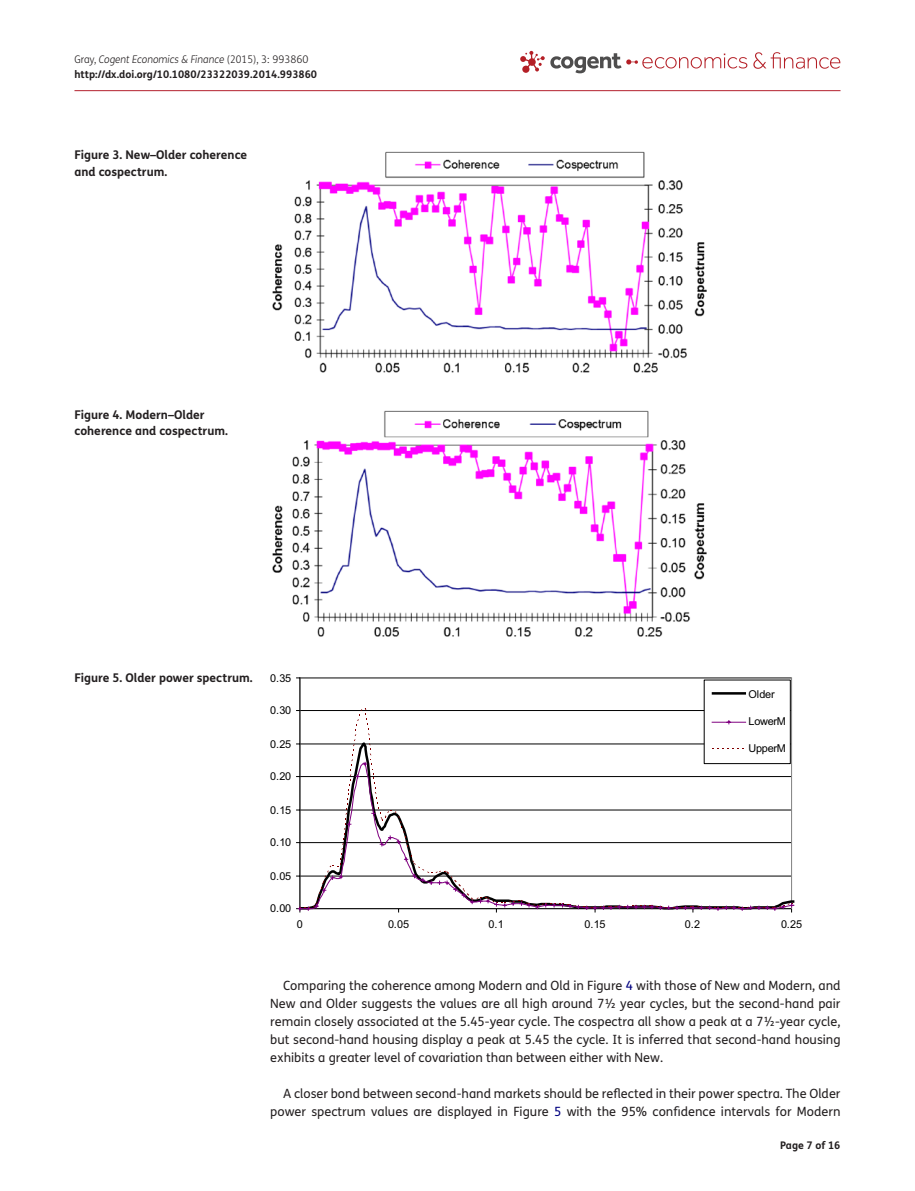
<style>
.page{position:relative;width:915px;height:1191px;background:#fff}
.page>*{position:absolute;margin:0;border:0;box-sizing:border-box;transform-origin:0 0}
.t1{font:12.75px/18px "FS Me Pro";color:#231f20;text-align:justify}
.t2{font:700 12px/16.5px "FS Me Pro";color:#231f20}
.t3{font:10.8px "Arial";letter-spacing:-.02em;color:#000}
.t4{font:700 10.5px/15px "FS Me Pro";color:#231f20}
.s1{font-weight:300}
.s2{font-weight:300;font-style:italic}
.s3{color:#000080}
</style>
<div class="page">
<svg style="left:520px;top:51px;width:24px;height:22px"></svg>
<svg style="left:753px;top:52px;width:87px;height:17px"></svg>
<svg style="left:550px;top:53px;width:197px;height:20px"></svg>
<hr style="left:74px;top:90px;width:766px;height:1px;background:#b3202d">
<img style="left:272px;top:151px;width:435px;height:222px">
<img style="left:272px;top:410px;width:435px;height:227px">
<hr style="left:300px;top:677px;width:490px;height:1px;background:#808080">
<hr style="left:790px;top:678px;width:1px;height:229px;background:#808080">
<hr style="left:299px;top:678px;width:1px;height:229px;background:#000">
<hr style="left:711px;top:692px;width:34px;height:2px;background:#000">
<svg style="left:296px;top:707px;width:497px;height:205px"></svg>
<p class="t4" style="left:74px;top:51px;width:244px"><span class="s1">Gray,</span> <span class="s2">Cogent Economics &amp; Finance</span> <span class="s1">(2015), 3: 993860 </span>http://dx.doi.org/10.1080/23322039.2014.993860</p>
<p class="t2" style="left:74px;top:146px;width:174px">Figure 3. New–Older coherence and cospectrum.</p>
<p class="t2" style="left:74px;top:406px;width:155px">Figure 4. Modern–Older coherence and cospectrum.</p>
<p class="t2" style="left:74px;top:669px;width:180px">Figure 5. Older power spectrum.</p>
<p class="t3" style="left:270px;top:670px;width:23px">0.35</p>
<p class="t3" style="left:270px;top:703px;width:23px">0.30</p>
<p class="t3" style="left:270px;top:736px;width:23px">0.25</p>
<p class="t3" style="left:270px;top:769px;width:23px">0.20</p>
<p class="t3" style="left:270px;top:802px;width:23px">0.15</p>
<p class="t3" style="left:270px;top:835px;width:23px">0.10</p>
<p class="t3" style="left:270px;top:868px;width:23px">0.05</p>
<p class="t3" style="left:270px;top:901px;width:23px">0.00</p>
<p class="t3" style="left:748px;top:686px;width:28px">Older</p>
<p class="t3" style="left:748px;top:714px;width:39px">LowerM</p>
<p class="t3" style="left:748px;top:740px;width:39px">UpperM</p>
<p class="t3" style="left:297px;top:917px;width:8px">0</p>
<p class="t3" style="left:388px;top:917px;width:23px">0.05</p>
<p class="t3" style="left:488px;top:917px;width:17px">0.1</p>
<p class="t3" style="left:584px;top:917px;width:23px">0.15</p>
<p class="t3" style="left:684px;top:917px;width:17px">0.2</p>
<p class="t3" style="left:780px;top:917px;width:23px">0.25</p>
<p class="t1" style="left:270px;top:976px;width:571px;text-indent:13px">Comparing the coherence among Modern and Old in Figure <span class="s3">4</span> with those of New and Modern, and New and Older suggests the values are all high around 7½ year cycles, but the second-hand pair remain closely associated at the 5.45-year cycle. The cospectra all show a peak at a 7½-year cycle, but second-hand housing display a peak at 5.45 the cycle. It is inferred that second-hand housing exhibits a greater level of covariation than between either with New.</p>
<p class="t1" style="left:270px;top:1084px;width:571px;text-align:right">A closer bond between second-hand markets should be reflected in their power spectra. The Older power spectrum values are displayed in Figure <span class="s3">5</span> with the 95% confidence intervals for Modern</p>
<p class="t4" style="left:780px;top:1137px;width:62px">Page 7 of 16</p>
</div>
